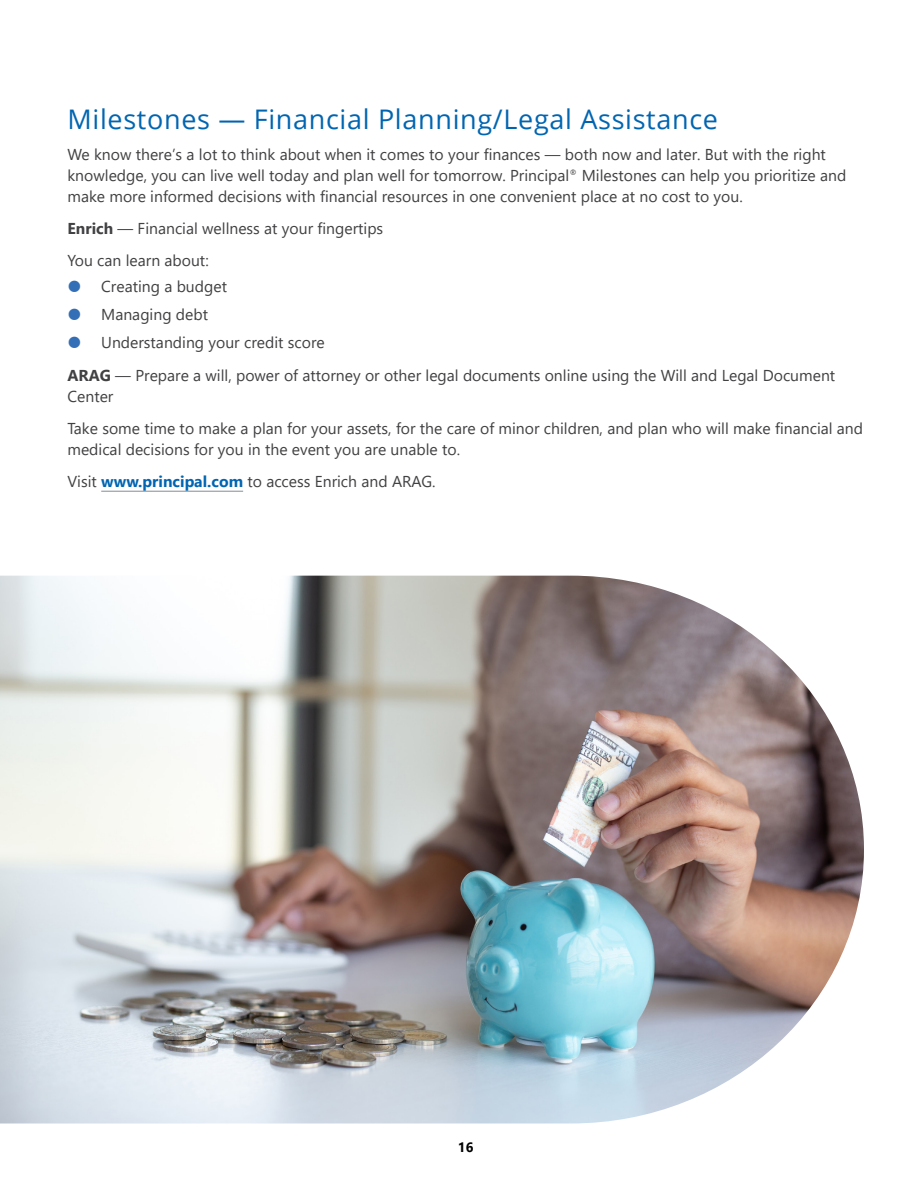
<style>
.page{position:relative;width:918px;height:1188px;background:#fff}
.page>*{position:absolute;margin:0;border:0;box-sizing:border-box;transform-origin:0 0}
.t1{font:27px "Open Sans";letter-spacing:.025em;color:#0065b1}
.t2{font:15.75px/21px "Segoe UI";color:#414042}
.t3{font:700 13.5px "Segoe UI";color:#000}
.s1{font-weight:700}
.s2{font-weight:700;color:#0065b1}
</style>
<div class="page">
<hr style="left:101px;top:491px;width:142px;height:1px;background:#828e98">
<img style="left:0;top:576px;width:864px;height:547px">
<h1 class="t1" style="left:68px;top:100px;width:652px">Milestones — Financial Planning/Legal Assistance</h1>
<p class="t2" style="left:67px;top:143px;width:780px">We know there’s a lot to think about when it comes to your finances — both now and later. But with the right knowledge, you can live well today and plan well for tomorrow. Principal<sup>®</sup> Milestones can help you prioritize and make more informed decisions with financial resources in one convenient place at no cost to you.</p>
<p class="t2" style="left:67px;top:211px;width:317px;line-height:31.8px"><span class="s1">Enrich</span> — Financial wellness at your fingertips<br>You can learn about:</p>
<p class="t2" style="left:101px;top:272px;width:225px;line-height:27.8px">Creating a budget<br>Managing debt<br>Understanding your credit score</p>
<p class="t2" style="left:67px;top:364px;width:769px"><span class="s1">ARAG</span> — Prepare a will, power of attorney or other legal documents online using the Will and Legal Document<br>Center</p>
<p class="t2" style="left:67px;top:416px;width:797px">Take some time to make a plan for your assets, for the care of minor children, and plan who will make financial and medical decisions for you in the event you are unable to.</p>
<p class="t2" style="left:67px;top:469px;width:370px">Visit <span class="s2">www.principal.com</span> to access Enrich and ARAG.</p>
<p class="t3" style="left:458px;top:1135px;width:17px">16</p>
</div>
